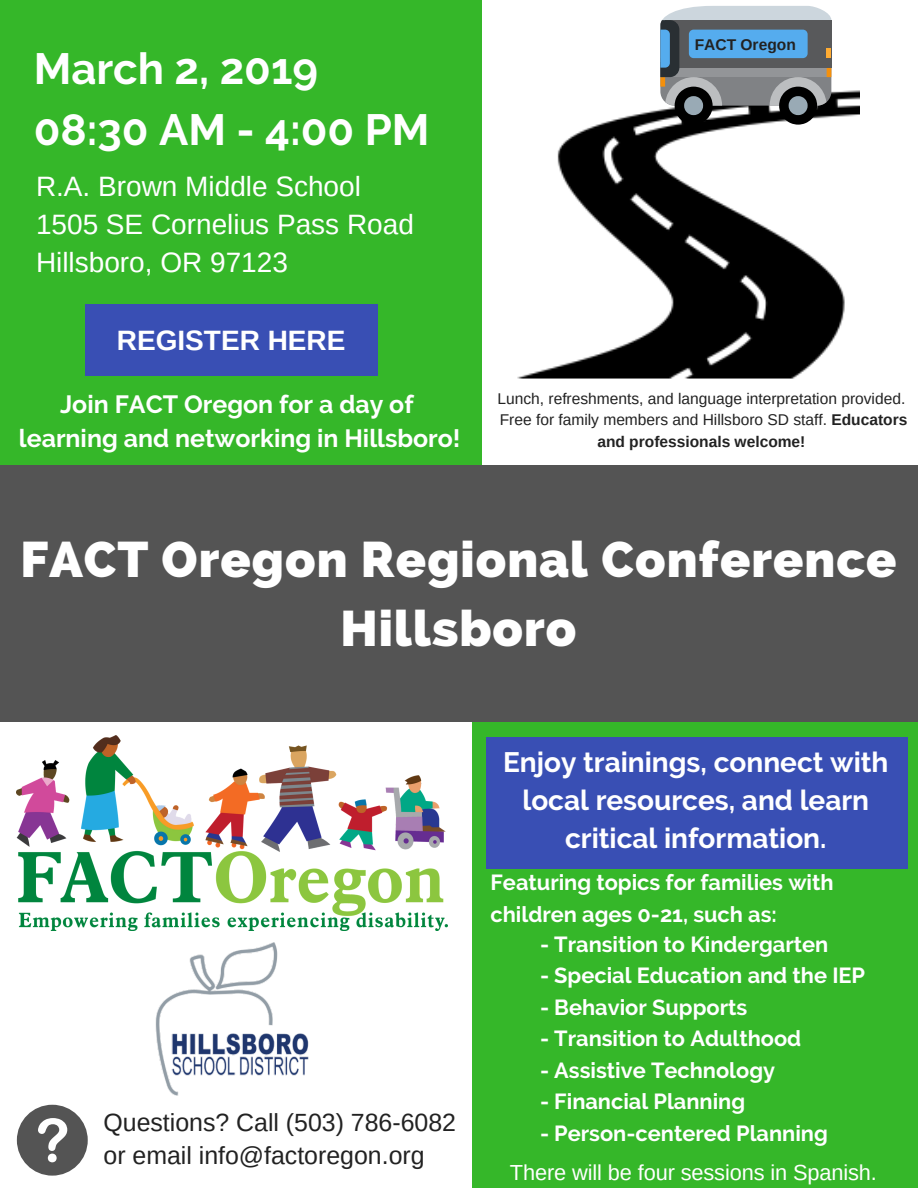
<style>
.page{position:relative;width:918px;height:1188px;background:#fff}
.page>*{position:absolute;margin:0;border:0;box-sizing:border-box;transform-origin:0 0}
.t1{font:800 49.8px/68.7px "Raleway";letter-spacing:.02em;color:#fff;text-align:center}
.t2{font:700 43.65px/60.8px "Raleway";color:#fff}
.t3{font:700 28.05px/38.2px "Raleway";color:#fff;text-align:center}
.t4{font:28.05px/38.2px "Arimo";color:#fff}
.t5{font:700 28.05px "Arimo";color:#fff}
.t6{font:700 24.9px/33.8px "Raleway";color:#fff;text-align:center}
.t7{font:24.9px/33.8px "Arimo";color:#222}
.t8{font:700 21.75px/31.5px "Raleway";color:#fff}
.t9{font:21.75px "Arimo";letter-spacing:-.005em;color:#fff}
.t10{font:15.6px/21.3px "Arimo";color:#222;text-align:center}
.t11{font:700 15.6px "Arimo";color:#222}
.s1{font-weight:700}
</style>
<div class="page">
<div style="left:0;top:466px;width:918px;height:256px;background:#545454"></div>
<div style="left:0;top:0;width:481px;height:465px;background:#35b729"></div>
<div style="left:472px;top:722px;width:446px;height:466px;background:#35b729"></div>
<img style="left:17px;top:736px;width:431px;height:194px">
<div style="left:86px;top:304px;width:292px;height:72px;background:#394fb4"></div>
<div style="left:486px;top:737px;width:422px;height:132px;background:#394fb4"></div>
<img style="left:518px;top:39px;width:342px;height:340px">
<div style="left:17px;top:1105px;width:71px;height:71px;background:#545454;border-radius:50%"></div>
<svg style="left:38px;top:1118px;width:29px;height:44px"></svg>
<svg style="left:660px;top:6px;width:171px;height:119px;background:#70828f"></svg>
<img style="left:155px;top:942px;width:154px;height:154px">
<h2 class="t2" style="left:34px;top:39px;width:397px">March 2, 2019<br>08:30 AM - 4:00 PM</h2>
<p class="t4" style="left:36px;top:167px;width:379px">R.A. Brown Middle School<br>1505 SE Cornelius Pass Road<br>Hillsboro, OR 97123</p>
<p class="t5" style="left:117px;top:324px;width:230px">REGISTER HERE</p>
<p class="t6" style="left:19px;top:387px;width:443px">Join FACT Oregon for a day of learning and networking in Hillsboro!</p>
<p class="t11" style="left:695px;top:35px;width:103px">FACT Oregon</p>
<p class="t10" style="left:498px;top:388px;width:411px">Lunch, refreshments, and language interpretation provided.<br>Free for family members and Hillsboro SD staff. <span class="s1">Educators and professionals welcome!</span></p>
<h1 class="t1" style="left:21px;top:525px;width:878px">FACT Oregon Regional Conference<br>Hillsboro</h1>
<p class="t7" style="left:104px;top:1105px;width:354px">Questions? Call (503) 786-6082 or email info@factoregon.org</p>
<p class="t3" style="left:503px;top:743px;width:387px">Enjoy trainings, connect with local resources, and learn critical information.</p>
<p class="t8" style="left:490px;top:867px;width:345px">Featuring topics for families with children ages 0-21, such as:</p>
<p class="t8" style="left:540px;top:928px;width:290px">- Transition to Kindergarten</p>
<p class="t8" style="left:540px;top:960px;width:327px">- Special Education and the IEP</p>
<p class="t8" style="left:540px;top:991px;width:209px">- Behavior Supports</p>
<p class="t8" style="left:540px;top:1023px;width:263px">- Transition to Adulthood</p>
<p class="t8" style="left:540px;top:1054px;width:237px">- Assistive Technology</p>
<p class="t8" style="left:540px;top:1086px;width:207px">- Financial Planning</p>
<p class="t8" style="left:540px;top:1117px;width:289px">- Person-centered Planning</p>
<p class="t9" style="left:510px;top:1160px;width:368px">There will be four sessions in Spanish.</p>
</div>
